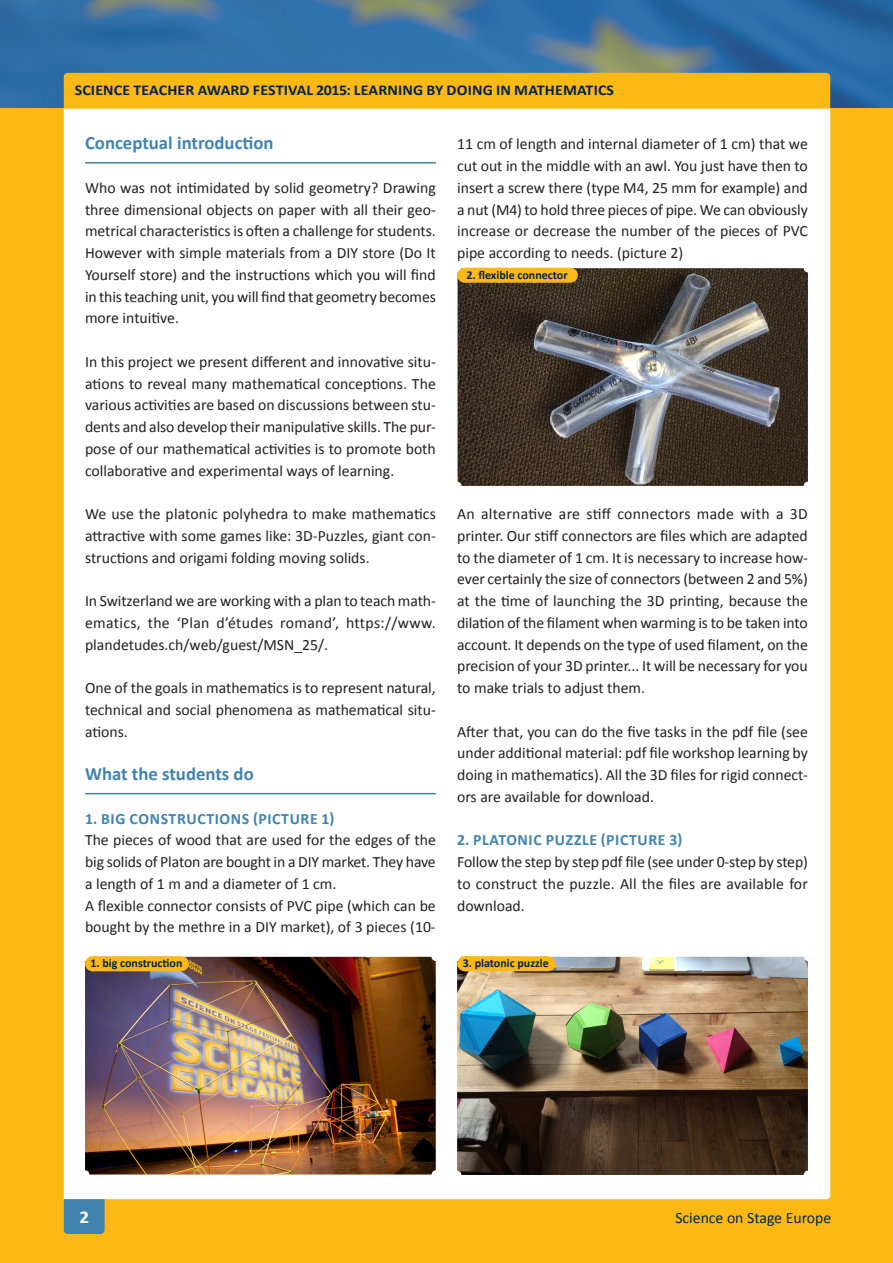
<style>
.page{position:relative;width:893px;height:1263px;background:#fff}
.page>*{position:absolute;margin:0;border:0;box-sizing:border-box;transform-origin:0 0}
.t1{font:700 18.75px "Calibri";color:#4083af}
.FRONT_COPYTEXT{font:700 18px "Calibri";color:#fff;scale:1.06 1}
.Copy{font:15.75px/21.8px "Calibri";color:#231f20;text-align:justify}
.Copy-2{font:700 15.75px "Calibri";letter-spacing:.04em;color:#4083af}
.t2{font:15.75px "Calibri";color:#002451}
.t3{font:700 15px "Calibri";letter-spacing:.01em;color:#002451;scale:1.06 1}
.Bildnummer{font:700 12px "Calibri";color:#002451}
</style>
<div class="page">
<img style="left:0;top:0;width:893px;height:108px">
<div style="left:0;top:108px;width:893px;height:1155px;background:#fcb814"></div>
<div style="left:64px;top:108px;width:766px;height:1091px;background:#fff"></div>
<div style="left:64px;top:73px;width:766px;height:35px;background:#fcb814"></div>
<svg style="left:64px;top:1199px;width:41px;height:35px"></svg>
<hr style="left:85px;top:162px;width:351px;height:2px;background:#4083af">
<hr style="left:85px;top:793px;width:351px;height:1px;background:#4083af">
<img style="left:458px;top:268px;width:350px;height:218px">
<div style="left:465px;top:268px;width:104px;height:15px;background:#fcb814"></div>
<svg style="left:500px;top:282px;width:52px;height:1px"></svg>
<svg style="left:569px;top:268px;width:1px;height:15px"></svg>
<img style="left:85px;top:957px;width:351px;height:217px">
<div style="left:93px;top:956px;width:87px;height:15px;background:#fcb814"></div>
<svg style="left:122px;top:956px;width:44px;height:1px"></svg>
<svg style="left:180px;top:956px;width:1px;height:15px"></svg>
<img style="left:457px;top:957px;width:351px;height:218px">
<div style="left:465px;top:956px;width:82px;height:15px;background:#fcb814"></div>
<svg style="left:492px;top:956px;width:41px;height:1px"></svg>
<svg style="left:547px;top:956px;width:1px;height:15px"></svg>
<p class="t3" style="left:75px;top:80px;width:510px">SCIENCE TEACHER AWARD FESTIVAL 2015: LEARNING BY DOING IN MATHEMATICS</p>
<h2 class="t1" style="left:85px;top:131px;width:190px">Conceptual introduction</h2>
<p class="Copy" style="left:85px;top:177px;width:352px">Who was not intimidated by solid geometry? Drawing three dimensional objects on paper with all their geo&shy;metrical characteristics is often a challenge for students.<br>However with simple materials from a DIY store (Do It Yourself store) and the instructions which you will find in this teaching unit, you will find that geometry becomes more intuitive.</p>
<p class="Copy" style="left:85px;top:351px;width:352px">In this project we present different and innovative situ&shy;ations to reveal many mathematical conceptions. The various activities are based on discussions between stu&shy;dents and also develop their manipulative skills. The pur&shy;pose of our mathematical activities is to promote both collaborative and experimental ways of learning.</p>
<p class="Copy" style="left:85px;top:503px;width:352px">We use the platonic polyhedra to make mathematics attractive with some games like: 3D-Puzzles, giant con&shy;structions and origami folding moving solids.</p>
<p class="Copy" style="left:85px;top:590px;width:352px">In Switzerland we are working with a plan to teach math&shy;ematics, the ‘Plan d’études romand’, https://www. plandetudes.ch/web/guest/MSN_25/.</p>
<p class="Copy" style="left:85px;top:677px;width:352px">One of the goals in mathematics is to represent natural, technical and social phenomena as mathematical situ&shy;ations.</p>
<h2 class="t1" style="left:85px;top:762px;width:170px">What the students do</h2>
<h3 class="Copy-2" style="left:85px;top:808px;width:251px">1. BIG CONSTRUCTIONS (PICTURE 1)</h3>
<p class="Copy" style="left:85px;top:829px;width:352px">The pieces of wood that are used for the edges of the big solids of Platon are bought in a DIY market. They have a length of 1 m and a diameter of 1 cm.</p>
<p class="Copy" style="left:85px;top:895px;width:352px">A flexible connector consists of PVC pipe (which can be bought by the methre in a DIY market), of 3 pieces (10-</p>
<p class="Copy" style="left:457px;top:133px;width:352px">11 cm of length and internal diameter of 1 cm) that we cut out in the middle with an awl. You just have then to insert a screw there (type M4, 25 mm for example) and a nut (M4) to hold three pieces of pipe. We can obviously increase or decrease the number of the pieces of PVC pipe according to needs. (picture 2)</p>
<p class="Bildnummer" style="left:466px;top:267px;width:103px">2. flexible connector</p>
<p class="Copy" style="left:457px;top:503px;width:352px">An alternative are stiff connectors made with a 3D printer. Our stiff connectors are files which are adapted to the diameter of 1 cm. It is necessary to increase how&shy;ever certainly the size of connectors (between 2 and 5%) at the time of launching the 3D printing, because the dilation of the filament when warming is to be taken into account. It depends on the type of used filament, on the precision of your 3D printer... It will be necessary for you to make trials to adjust them.</p>
<p class="Copy" style="left:457px;top:721px;width:352px">After that, you can do the five tasks in the pdf file (see under additional material: pdf file workshop learning by doing in mathematics). All the 3D files for rigid connect&shy;ors are available for download.</p>
<p class="Copy-2" style="left:457px;top:830px;width:227px">2. PLATONIC PUZZLE (PICTURE 3)</p>
<p class="Copy" style="left:457px;top:851px;width:352px">Follow the step by step pdf file (see under 0-step by step) to construct the puzzle. All the files are available for download.</p>
<p class="Bildnummer" style="left:90px;top:956px;width:94px">1. big construction</p>
<p class="Bildnummer" style="left:463px;top:956px;width:88px">3. platonic puzzle</p>
<p class="FRONT_COPYTEXT" style="left:79px;top:1206px;width:11px">2</p>
<p class="t2" style="left:675px;top:1208px;width:157px">Science on Stage Europe</p>
</div>
